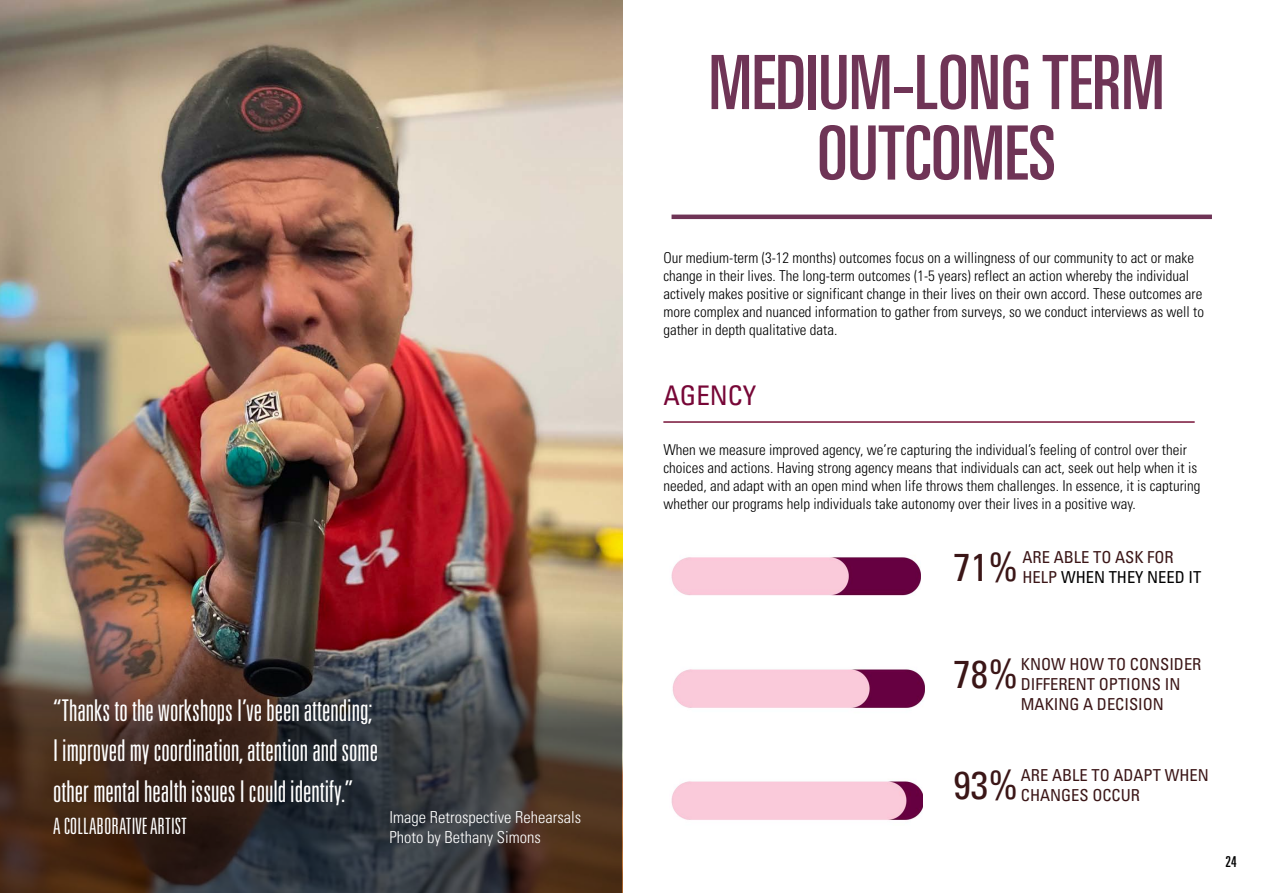
<style>
.page{position:relative;width:1263px;height:893px;background:#fff}
.page>*{position:absolute;margin:0;border:0;box-sizing:border-box;transform-origin:0 0}
.t1{font:ultra-condensed 75px/70.5px "Univers";color:#6f3456;text-align:center}
.t2{font:condensed 39px "Univers";color:#3b1617}
.t3{font:300 ultra-condensed 30px/40.5px "Univers";color:#fff}
.t4{font:condensed 27px "Univers";color:#770737}
.t5{font:300 ultra-condensed 22.5px "Univers";color:#fff}
.t6{font:condensed 16.5px/19.8px "Univers";color:#3b1617}
.t7{font:300 condensed 16.5px/19.8px "Univers";color:#fff}
.t8{font:300 condensed 15px/18px "Univers";color:#000}
.t9{font:ultra-condensed 15px "Univers";color:#000}
.s1{color:#000}
</style>
<div class="page">
<img style="left:0;top:0;width:623px;height:892px">
<img style="left:0;top:612px;width:621px;height:281px">
<hr style="left:671px;top:215px;width:541px;height:4px;background:#6f3456">
<hr style="left:663px;top:421px;width:532px;height:2px;background:#771238">
<img style="left:672px;top:669px;width:252px;height:39px">
<img style="left:671px;top:557px;width:249px;height:39px">
<img style="left:671px;top:781px;width:252px;height:39px">
<h3 class="t3" style="left:53px;top:689px;width:326px">“Thanks to the workshops I’ve been attending;<br>I improved my coordination, attention and some other mental health issues I could identify.”</h3>
<h3 class="t5" style="left:53px;top:815px;width:135px">A COLLABORATIVE ARTIST</h3>
<p class="t7" style="left:390px;top:807px;width:193px">Image Retrospective Rehearsals<br>Photo by Bethany Simons</p>
<h1 class="t1" style="left:709px;top:47px;width:457px">MEDIUM-LONG TERM<br>OUTCOMES</h1>
<p class="t8" style="left:663px;top:249px;width:542px">Our medium-term (3-12 months) outcomes focus on a willingness of our community to act or make change in their lives. The long-term outcomes (1-5 years) reflect an action whereby the individual actively makes positive or significant change in their lives on their own accord. These outcomes are more complex and nuanced information to gather from surveys, so we conduct interviews as well to gather in depth qualitative data.</p>
<h3 class="t4" style="left:663px;top:378px;width:95px">AGENCY</h3>
<p class="t8" style="left:663px;top:441px;width:539px">When we measure improved agency, we’re capturing the individual’s feeling of control over their choices and actions. Having strong agency means that individuals can act, seek out help when it is needed, and adapt with an open mind when life throws them challenges. In essence, it is capturing whether our programs help individuals take autonomy over their lives in a positive way.</p>
<p class="t6" style="left:1022px;top:547px;width:180px">ARE ABLE TO ASK FOR<br>HELP <span class="s1">WHEN THEY NEED IT</span></p>
<h2 class="t2" style="left:953px;top:542px;width:66px">71%</h2>
<p class="t6" style="left:1021px;top:654px;width:182px">KNOW HOW TO CONSIDER<br>DIFFERENT OPTIONS IN<br>MAKING A DECISION</p>
<h2 class="t2" style="left:953px;top:650px;width:66px">78%</h2>
<p class="t6" style="left:1021px;top:765px;width:189px">ARE ABLE TO ADAPT WHEN</p>
<h2 class="t2" style="left:953px;top:761px;width:66px">93%</h2>
<p class="t6" style="left:1021px;top:785px;width:121px">CHANGES OCCUR</p>
<p class="t9" style="left:1225px;top:853px;width:13px">24</p>
</div>
